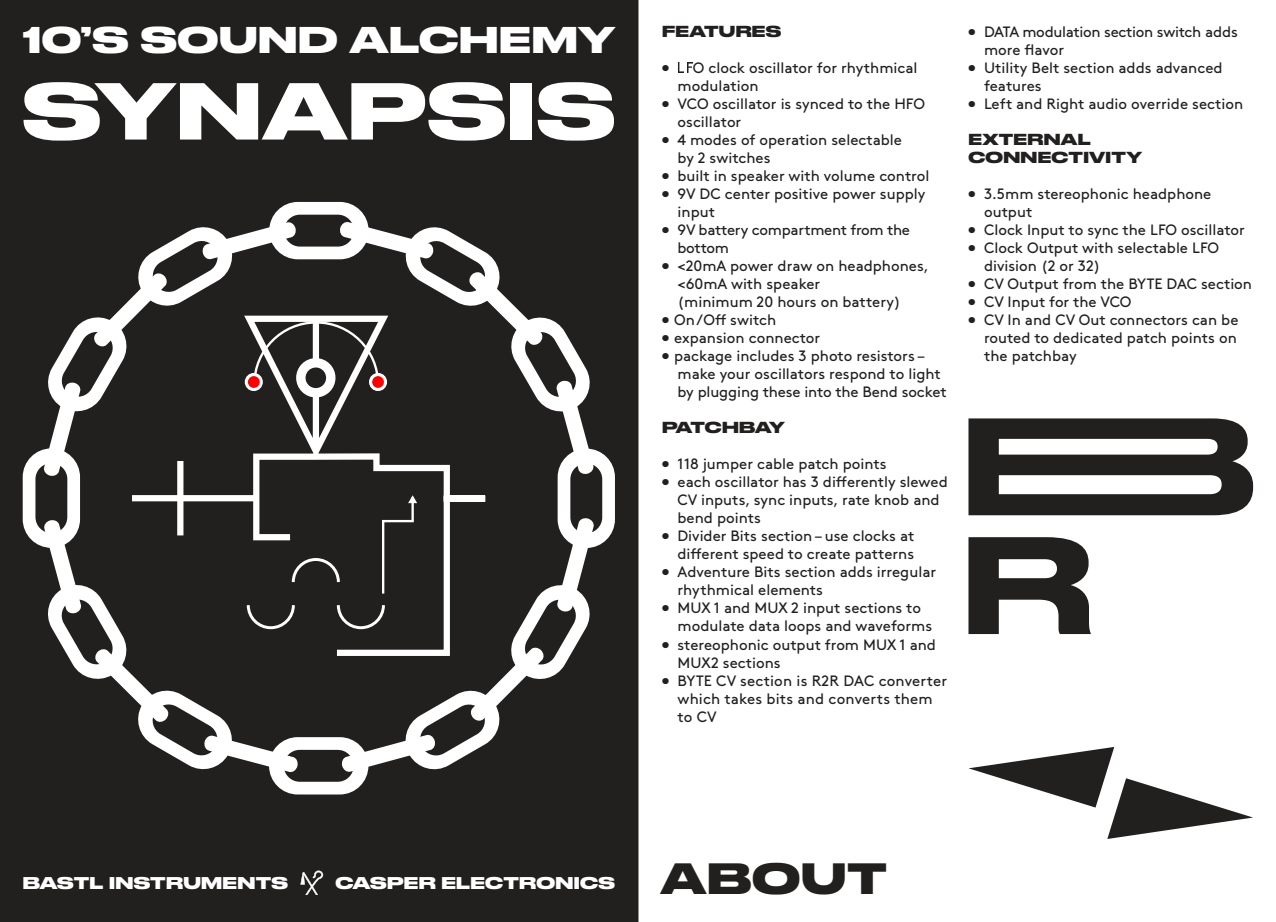
<style>
.page{position:relative;width:1276px;height:922px;background:#fff}
.page>*{position:absolute;margin:0;border:0;box-sizing:border-box;transform-origin:0 0}
.t1{font:700 75.75px "Druk Wide";letter-spacing:.02em;color:#fff}
.t2{font:700 41.25px "Druk Wide";letter-spacing:.02em;color:#221f1f}
.t3{font:700 35px "Druk Wide";letter-spacing:.02em;color:#fff}
.t4{font:700 16px "Druk Wide";letter-spacing:.02em;color:#fff}
.t5{font:15px/18px "Brown Pro";color:#221f1f}
.t6{font:15px/18px "Brown Pro";letter-spacing:-.02em;color:#221f1f}
.t7{font:700 15px/18px "Druk Wide";letter-spacing:.02em;color:#221f1f}
.t8{font:700 15px "Druk Wide";letter-spacing:-.005em;color:#221f1f}
.s1{font-family:"Druk Wide";font-weight:700}
</style>
<div class="page">
<div style="left:0;top:0;width:638px;height:921px;background:#221f1f"></div>
<svg style="left:968px;top:418px;width:285px;height:97px"></svg>
<svg style="left:968px;top:537px;width:122px;height:97px"></svg>
<svg style="left:300px;top:870px;width:23px;height:24px"></svg>
<svg style="left:968px;top:747px;width:285px;height:91px"></svg>
<svg style="left:23px;top:202px;width:592px;height:592px"></svg>
<div style="left:132px;top:495px;width:123px;height:6px;background:#fff"></div>
<div style="left:177px;top:461px;width:6px;height:74px;background:#fff"></div>
<h3 class="t3" style="left:23px;top:25px;width:594px">10’S SOUND ALCHEMY</h3>
<h1 class="t1" style="left:23px;top:78px;width:594px">SYNAPSIS</h1>
<p class="t7" style="left:662px;top:23px;width:121px">FEATURES</p>
<p class="t5" style="left:677px;top:60px;width:241px;text-indent:-16px"><span class="s1">•</span> O clock oscillator for rhythmical modulation</p>
<p class="t5" style="left:677px;top:96px;width:249px;text-indent:-16px"><span class="s1">•</span> VCO oscillator is synced to the HFO oscillator</p>
<p class="t5" style="left:677px;top:132px;width:226px;text-indent:-16px"><span class="s1">•</span> 4 modes of operation selectable by 2 switches</p>
<p class="t5" style="left:662px;top:168px;width:269px"><span class="s1">•</span> built in speaker with volume control</p>
<p class="t5" style="left:677px;top:186px;width:249px;text-indent:-16px"><span class="s1">•</span> 9V DC center positive power supply input</p>
<p class="t6" style="left:677px;top:222px;width:234px;text-indent:-16px"><span class="s1">•</span> 9V battery compartment from the bottom</p>
<p class="t5" style="left:677px;top:258px;width:253px;text-indent:-16px"><span class="s1">•</span> &lt;20mA power draw on headphones, &lt;60mA with speaker<br>(minimum 20 hours on battery)</p>
<p class="t5" style="left:662px;top:312px;width:116px"><span class="s1">•</span> On /Of switch</p>
<p class="t5" style="left:662px;top:330px;width:160px"><span class="s1">•</span> expansion connector</p>
<p class="t5" style="left:677px;top:348px;width:271px;text-indent:-16px"><span class="s1">•</span> package includes 3 photo resistors – make your oscillators respond to light by plugging these into the Bend socket</p>
<p class="t8" style="left:662px;top:421px;width:124px">PATCHBAY</p>
<p class="t5" style="left:662px;top:456px;width:226px"><span class="s1">•</span> 118 jumper cable patch points</p>
<p class="t5" style="left:677px;top:474px;width:272px;text-indent:-16px"><span class="s1">•</span> each oscillator has 3 diferently slewed<br>CV inputs, sync inputs, rate knob and bend points</p>
<p class="t5" style="left:662px;top:528px;width:254px;text-align:right"><span class="s1">•</span> Divider Bits section – use clocks at diferent speed to create patterns</p>
<p class="t5" style="left:677px;top:564px;width:260px;text-indent:-16px"><span class="s1">•</span> Adventure Bits section adds irregular rhythmical elements</p>
<p class="t5" style="left:677px;top:600px;width:256px;text-indent:-16px"><span class="s1">•</span> MUX 1 and MUX 2 input sections to modulate data loops and waveforms</p>
<p class="t5" style="left:677px;top:636px;width:260px;text-indent:-16px"><span class="s1">•</span> stereophonic output from MUX 1 and<br>MUX2 sections</p>
<p class="t5" style="left:677px;top:672px;width:271px;text-indent:-16px"><span class="s1">•</span> BYTE CV section is R2R DAC converter which takes bits and converts them to CV</p>
<p class="t6" style="left:984px;top:24px;width:256px;text-indent:-16px"><span class="s1">•</span> DATA modulation section switch adds more lavor</p>
<p class="t5" style="left:984px;top:60px;width:240px;text-indent:-16px"><span class="s1">•</span> Utility Belt section adds advanced features</p>
<p class="t5" style="left:968px;top:96px;width:276px"><span class="s1">•</span> Left and Right audio override section</p>
<p class="t7" style="left:968px;top:131px;width:175px">EXTERNAL<br>CONNECTIVITY</p>
<p class="t5" style="left:984px;top:186px;width:229px;text-indent:-16px"><span class="s1">•</span> 3.5mm stereophonic headphone output</p>
<p class="t5" style="left:968px;top:222px;width:278px"><span class="s1">•</span> Clock Input to sync the LFO oscillator</p>
<p class="t5" style="left:984px;top:240px;width:236px;text-indent:-16px"><span class="s1">•</span> Clock Output with selectable LFO division (2 or 32)</p>
<p class="t5" style="left:968px;top:276px;width:285px"><span class="s1">•</span> CV Output from the BYTE DAC section</p>
<p class="t5" style="left:968px;top:294px;width:164px"><span class="s1">•</span> CV Input for the VCO</p>
<p class="t5" style="left:984px;top:312px;width:256px;text-align:justify;text-indent:-16px"><span class="s1">•</span> CV In and CV Out connectors can be routed to dedicated patch points on the patchbay</p>
<p class="t4" style="left:23px;top:875px;width:267px">BASTL INSTRUMENTS</p>
<p class="t4" style="left:335px;top:876px;width:281px">CASPER ELECTRONICS</p>
<h2 class="t2" style="left:661px;top:860px;width:228px">ABOUT</h2>
</div>
